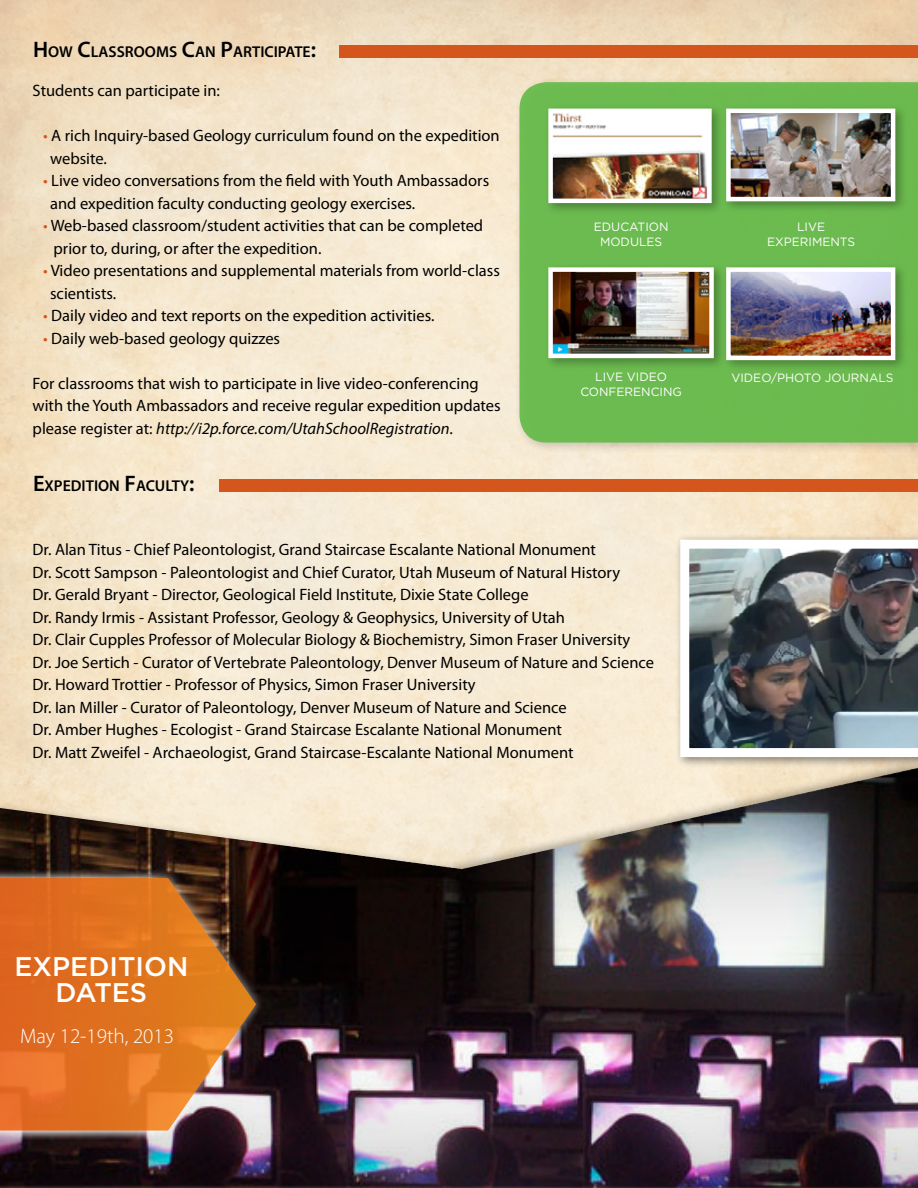
<style>
.page{position:relative;width:918px;height:1188px;background:#fff}
.page>*{position:absolute;margin:0;border:0;box-sizing:border-box;transform-origin:0 0}
.t1{font:500 27px/25.5px "Gotham";color:#fff;text-align:center}
.t2{font:300 21px "Myriad Pro";color:#fff}
.t3{font:16.5px/22.5px "Myriad Pro";color:#000}
.t4{font:600 15.75px "Myriad Pro";color:#000}
.t5{font:12px/14.4px "Gotham";color:#fff;text-align:center}
.s1{font-size:22.5px}
.s2{color:#d5561d}
.s3{font-style:italic}
</style>
<div class="page">
<img style="left:0;top:768px;width:918px;height:420px">
<div style="left:339px;top:45px;width:579px;height:13px;background:#d5561d"></div>
<div style="left:514px;top:76px;width:404px;height:378px;background:#000;opacity:.18"></div>
<div style="left:519px;top:82px;width:399px;height:361px;background:#6cbb50"></div>
<div style="left:722px;top:263px;width:186px;height:109px;background:#000;opacity:.3"></div>
<img style="left:731px;top:272px;width:159px;height:83px">
<div style="left:726px;top:267px;width:169px;height:93px;border:4px solid #fff"></div>
<div style="left:544px;top:263px;width:182px;height:108px;background:#000;opacity:.3"></div>
<img style="left:553px;top:272px;width:156px;height:81px">
<div style="left:548px;top:267px;width:166px;height:91px;border:4px solid #fff"></div>
<div style="left:722px;top:104px;width:186px;height:109px;background:#000;opacity:.3"></div>
<img style="left:731px;top:114px;width:159px;height:82px">
<div style="left:726px;top:109px;width:169px;height:92px;border:4px solid #fff"></div>
<div style="left:544px;top:104px;width:180px;height:112px;background:#000;opacity:.3"></div>
<img style="left:553px;top:114px;width:154px;height:84px">
<div style="left:548px;top:109px;width:164px;height:94px;border:4px solid #fff"></div>
<div style="left:219px;top:479px;width:699px;height:13px;background:#d5561d"></div>
<div style="left:0;top:868px;width:265px;height:273px;background:#fff;opacity:.75"></div>
<svg style="left:0;top:878px;width:256px;height:253px"></svg>
<div style="left:675px;top:534px;width:243px;height:235px;background:#000;opacity:.45"></div>
<img style="left:680px;top:540px;width:238px;height:217px">
<p class="t4" style="left:33px;top:42px;width:285px"><span class="s1">H</span> OW <span class="s1">C</span>LASSROOMS <span class="s1">C</span>AN <span class="s1">P</span>ARTICIPATE<span class="s1">:</span></p>
<p class="t3" style="left:33px;top:79px;width:189px">Students can participate in:</p>
<p class="t3" style="left:50px;top:124px;width:451px;text-indent:-7px"><span class="s2">•</span> A rich Inquiry-based Geology curriculum found on the expedition website.</p>
<p class="t3" style="left:50px;top:169px;width:441px;text-indent:-7px"><span class="s2">•</span> Live video conversations from the field with Youth Ambassadors and expedition faculty conducting geology exercises.</p>
<p class="t3" style="left:54px;top:214px;width:431px;text-indent:-10px"><span class="s2">•</span> Web-based classroom/student activities that can be completed prior to, during, or after the expedition.</p>
<p class="t3" style="left:50px;top:259px;width:451px;text-indent:-7px"><span class="s2">•</span> Video presentations and supplemental materials from world-class scientists.</p>
<p class="t3" style="left:43px;top:304px;width:393px"><span class="s2">•</span> Daily video and text reports on the expedition activities.</p>
<p class="t3" style="left:43px;top:327px;width:239px"><span class="s2">•</span> Daily web-based geology quizzes</p>
<p class="t3" style="left:33px;top:372px;width:470px">For classrooms that wish to participate in live video-conferencing with the Youth Ambassadors and receive regular expedition updates please register at: <span class="s3">http://i2p.force.com/UtahSchoolRegistration</span>.</p>
<p class="t4" style="left:33px;top:476px;width:163px"><span class="s1">E</span>XPEDITION <span class="s1">F</span>ACU LTY<span class="s1">:</span></p>
<p class="t5" style="left:594px;top:219px;width:76px">EDUCATION<br>MODULES</p>
<p class="t5" style="left:767px;top:219px;width:90px">LIVE<br>EXPERIMENTS</p>
<p class="t5" style="left:595px;top:369px;width:73px">LIVE VIDEO</p>
<p class="t5" style="left:731px;top:370px;width:164px">VIDEO/PHOTO JOURNALS</p>
<p class="t5" style="left:580px;top:384px;width:103px">CONFERENCING</p>
<p class="t3" style="left:33px;top:538px;width:623px">Dr. Alan Titus - Chief Paleontologist, Grand Staircase Escalante National Monument<br>Dr. Scott Sampson - Paleontologist and Chief Curator, Utah Museum of Natural History<br>Dr. Gerald Bryant - Director, Geological Field Institute, Dixie State College<br>Dr. Randy Irmis - Assistant Professor, Geology &amp; Geophysics, University of Utah<br>Dr. Clair Cupples Professor of Molecular Biology &amp; Biochemistry, Simon Fraser University<br>Dr. Joe Sertich - Curator of Vertebrate Paleontology, Denver Museum of Nature and Science Dr. Howard Trottier - Professor of Physics, Simon Fraser University<br>Dr. Ian Miller - Curator of Paleontology, Denver Museum of Nature and Science<br>Dr. Amber Hughes - Ecologist - Grand Staircase Escalante National Monument<br>Dr. Matt Zweifel - Archaeologist, Grand Staircase-Escalante National Monument</p>
<h1 class="t1" style="left:14px;top:953px;width:175px">EXPEDITION<br>DATES</h1>
<p class="t2" style="left:20px;top:1023px;width:155px">May 12-19th, 2013</p>
</div>
